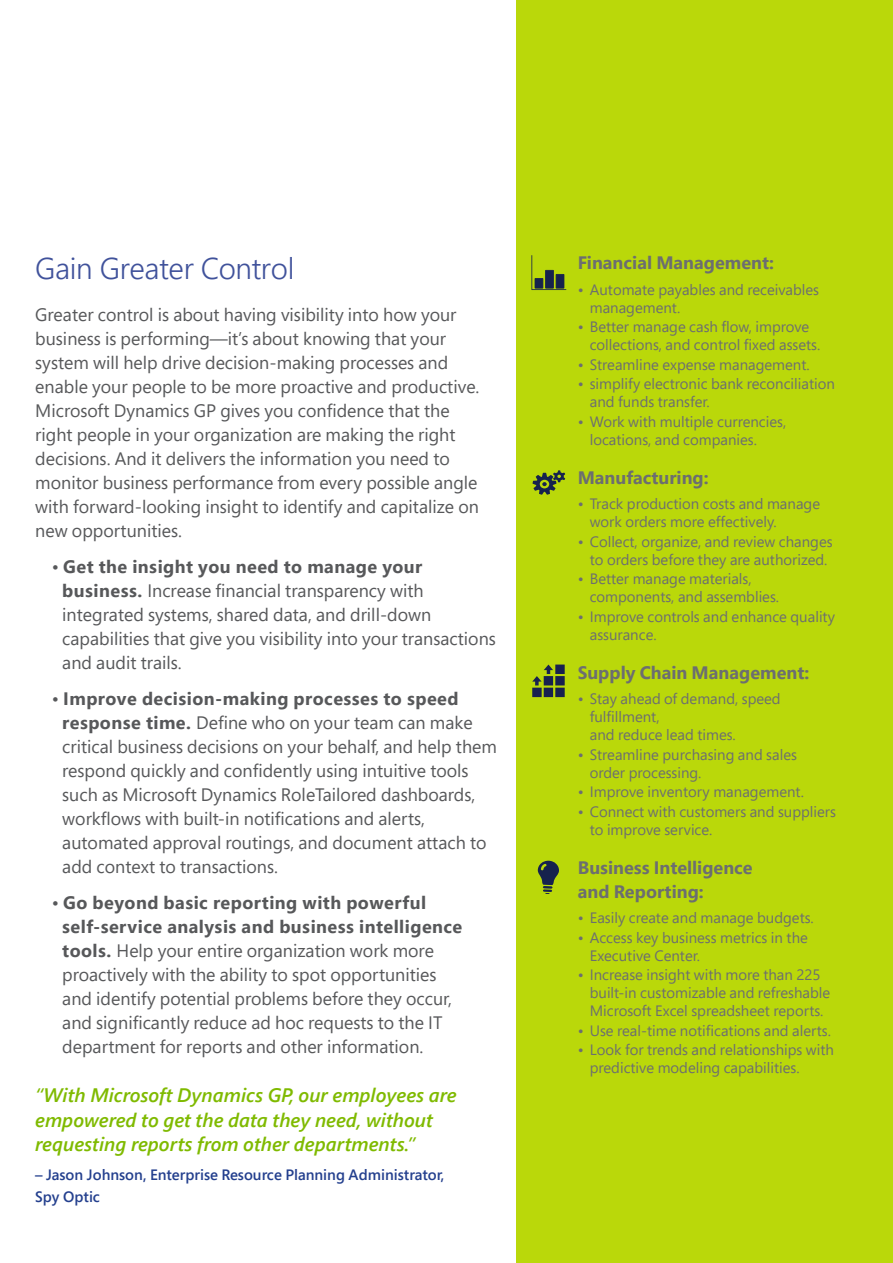
<style>
.page{position:relative;width:893px;height:1263px;background:#fff}
.page>*{position:absolute;margin:0;border:0;box-sizing:border-box;transform-origin:0 0}
.t1{font:300 30px "Segoe Pro";letter-spacing:-.01em;color:#40529b}
.t2{font:italic 600 19.5px/24.8px "Segoe Pro";color:#7fba00}
.t3{font:18px/24px "Segoe Pro";color:#57585a}
.t4{font:700 18px/24px "Segoe Pro";color:#6c6e70}
.t5{font:15px/18px "Segoe Pro";color:#6c6e70}
.t6{font:600 15px/22.5px "Segoe Pro";color:#24408e}
.s1{font-weight:700}
</style>
<div class="page">
<div style="left:516px;top:0;width:377px;height:1263px;background:#bad80a"></div>
<svg style="left:533px;top:470px;width:32px;height:25px"></svg>
<svg style="left:531px;top:255px;width:35px;height:35px"></svg>
<svg style="left:538px;top:860px;width:21px;height:34px"></svg>
<svg style="left:532px;top:664px;width:33px;height:33px"></svg>
<h1 class="t1" style="left:35px;top:257px;width:261px">Gain Greater Control</h1>
<p class="t3" style="left:35px;top:304px;width:446px">Greater control is about having visibility into how your business is performing—it’s about knowing that your system will help drive decision-making processes and enable your people to be more proactive and productive.<br>Microsoft Dynamics GP gives you conidence that the right people in your organization are making the right decisions. And it delivers the information you need to monitor business performance from every possible angle with forward-looking insight to identify and capitalize on new opportunities.</p>
<p class="t3" style="left:62px;top:554px;width:435px;text-indent:-10px">• <span class="s1">Get the insight you need to manage your business.</span> Increase inancial transparency with integrated systems, shared data, and drill-down capabilities that give you visibility into your transactions and audit trails.</p>
<p class="t3" style="left:62px;top:686px;width:436px;text-indent:-10px">• <span class="s1">Improve decision-making processes to speed response time.</span> Deine who on your team can make critical business decisions on your behalf, and help them respond quickly and conidently using intuitive tools such as Microsoft Dynamics RoleTailored dashboards, worklows with built-in notiications and alerts, automated approval routings, and document attach to add context to transactions.</p>
<p class="t3" style="left:62px;top:890px;width:402px;text-indent:-11px">• <span class="s1">Go beyond basic reporting with powerful self-service analysis and business intelligence tools.</span> Help your entire organization work more proactively with the ability to spot opportunities and identify potential problems before they occur, and signiicantly reduce ad hoc requests to the IT department for reports and other information.</p>
<p class="t2" style="left:35px;top:1084px;width:423px">“With Microsoft Dynamics GP, our employees are empowered to get the data they need, without requesting reports from other departments.”</p>
<p class="t6" style="left:35px;top:1165px;width:411px">– Jason Johnson, Enterprise Resource Planning Administrator,<br>Spy Optic</p>
<p class="t4" style="left:578px;top:252px;width:198px">Financial Management:</p>
<p class="t5" style="left:590px;top:280px;width:231px;text-indent:-12px">• Automate payables and receivables management.</p>
<p class="t5" style="left:590px;top:317px;width:232px;text-indent:-12px">• Better manage cash low, improve collections, and control ixed assets.</p>
<p class="t5" style="left:578px;top:355px;width:233px">• Streamline expense management.</p>
<p class="t5" style="left:590px;top:374px;width:247px;text-indent:-12px">• simplify electronic bank reconciliation and funds transfer.</p>
<p class="t5" style="left:590px;top:412px;width:198px;text-indent:-12px">• Work with multiple currencies, locations, and companies.</p>
<p class="t4" style="left:578px;top:467px;width:132px">Manufacturing:</p>
<p class="t5" style="left:590px;top:494px;width:232px;text-indent:-12px">• Track production costs and manage work orders more effectively.</p>
<p class="t5" style="left:578px;top:532px;width:256px;text-align:center">• Collect, organize, and review changes to orders before they are authorized.</p>
<p class="t5" style="left:590px;top:569px;width:191px;text-indent:-12px">• Better manage materials, components, and assemblies.</p>
<p class="t5" style="left:590px;top:607px;width:247px;text-indent:-12px">• Improve controls and enhance quality assurance.</p>
<p class="t4" style="left:578px;top:662px;width:233px">Supply Chain Management:</p>
<p class="t5" style="left:590px;top:689px;width:192px;text-indent:-12px">• Stay ahead of demand, speed fulillment,<br>and reduce lead times.</p>
<p class="t5" style="left:590px;top:745px;width:209px;text-indent:-12px">• Streamline purchasing and sales order processing.</p>
<p class="t5" style="left:578px;top:782px;width:228px">• Improve inventory management.</p>
<p class="t5" style="left:590px;top:802px;width:248px;text-indent:-12px">• Connect with customers and suppliers to improve service.</p>
<p class="t4" style="left:578px;top:857px;width:176px">Business Intelligence and Reporting:</p>
<p class="t5" style="left:578px;top:908px;width:238px">• Easily create and manage budgets.</p>
<p class="t5" style="left:590px;top:928px;width:220px;text-indent:-12px">• Access key business metrics in the<br>Executive Center.</p>
<p class="t5" style="left:590px;top:965px;width:242px;text-indent:-12px">• Increase insight with more than 225 built-in customizable and refreshable<br>Microsoft Excel spreadsheet reports.</p>
<p class="t5" style="left:578px;top:1021px;width:255px">• Use real-time notiications and alerts.</p>
<p class="t5" style="left:590px;top:1040px;width:246px;text-indent:-12px">• Look for trends and relationships with predictive modeling capabilities.</p>
</div>
